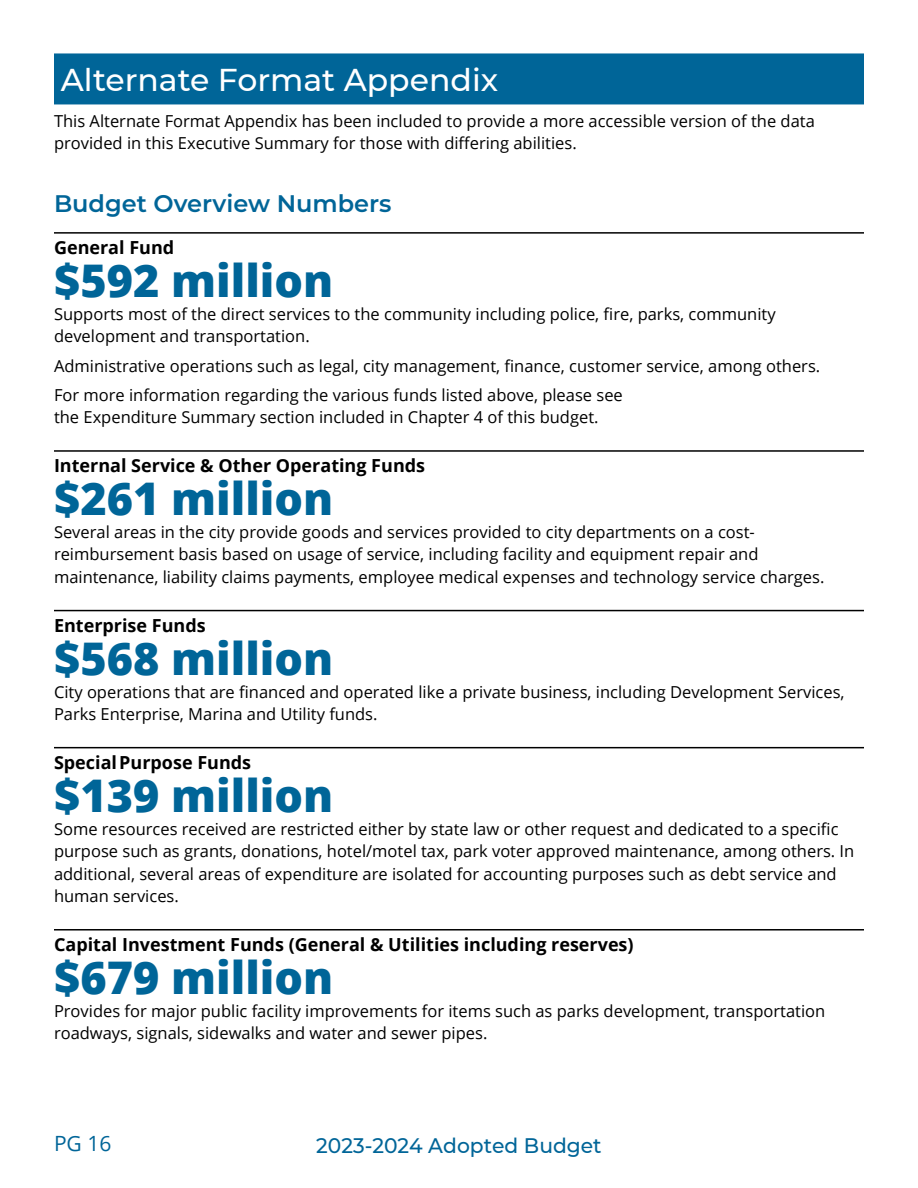
<style>
.page{position:relative;width:918px;height:1188px;background:#fff}
.page>*{position:absolute;margin:0;border:0;box-sizing:border-box;transform-origin:0 0}
.large_blue_text_in_g{font:800 45px "Open Sans";color:#006598}
.section_headlines_h2{font:500 31.5px "Montserrat";color:#fff}
.subheads_blue_h3{font:600 24px "Montserrat";color:#006598}
.t1{font:500 21px "Montserrat";color:#006598}
.t2{font:21px "Open Sans";color:#006598}
.budget_overview_head{font:700 18px "Open Sans";color:#000}
.overall_text{font:16.5px/22.5px "Open Sans";color:#000}
.right_indent_text{font:16.5px/22.5px "Open Sans";color:#000}
</style>
<div class="page">
<div style="left:54px;top:53px;width:810px;height:51px;background:#006598"></div>
<hr style="left:54px;top:232px;width:810px;height:2px;background:#000">
<hr style="left:54px;top:450px;width:810px;height:2px;background:#000">
<hr style="left:54px;top:610px;width:810px;height:1px;background:#000">
<hr style="left:54px;top:747px;width:810px;height:1px;background:#000">
<hr style="left:54px;top:929px;width:810px;height:2px;background:#000">
<h2 class="section_headlines_h2" style="left:61px;top:58px;width:439px">Alternate Format Appendix</h2>
<p class="overall_text" style="left:54px;top:109px;width:762px">This Alternate Format Appendix has been included to provide a more accessible version of the data provided in this Executive Summary for those with differing abilities.</p>
<h3 class="subheads_blue_h3" style="left:54px;top:186px;width:339px">Budget Overview Numbers</h3>
<p class="budget_overview_head" style="left:54px;top:235px;width:122px">General Fund</p>
<p class="large_blue_text_in_g" style="left:54px;top:247px;width:281px">$592 million</p>
<p class="overall_text" style="left:54px;top:302px;width:723px">Supports most of the direct services to the community including police, fire, parks, community development and transportation.</p>
<p class="overall_text" style="left:54px;top:354px;width:768px">Administrative operations such as legal, city management, finance, customer service, among others.</p>
<p class="right_indent_text" style="left:54px;top:383px;width:570px">For more information regarding the various funds listed above, please see the Expenditure Summary section included in Chapter 4 of this budget.</p>
<p class="budget_overview_head" style="left:54px;top:453px;width:373px">Internal Service &amp; Other Operating Funds</p>
<p class="large_blue_text_in_g" style="left:54px;top:465px;width:281px">$261 million</p>
<p class="overall_text" style="left:54px;top:520px;width:772px">Several areas in the city provide goods and services provided to city departments on a cost&shy;reimbursement basis based on usage of service, including facility and equipment repair and maintenance, liability claims payments, employee medical expenses and technology service charges.</p>
<p class="budget_overview_head" style="left:54px;top:612px;width:153px">Enterprise Funds</p>
<p class="large_blue_text_in_g" style="left:54px;top:624px;width:281px">$568 million</p>
<p class="overall_text" style="left:54px;top:680px;width:792px">City operations that are financed and operated like a private business, including Development Services,<br>Parks Enterprise, Marina and Utility funds.</p>
<p class="budget_overview_head" style="left:54px;top:749px;width:199px">Special Purpose Funds</p>
<p class="large_blue_text_in_g" style="left:54px;top:762px;width:281px">$139 million</p>
<p class="overall_text" style="left:54px;top:817px;width:802px">Some resources received are restricted either by state law or other request and dedicated to a specific purpose such as grants, donations, hotel/motel tax, park voter approved maintenance, among others. In additional, several areas of expenditure are isolated for accounting purposes such as debt service and human services.</p>
<p class="budget_overview_head" style="left:54px;top:932px;width:581px">Capital Investment Funds (General &amp; Utilities including reserves)</p>
<p class="large_blue_text_in_g" style="left:54px;top:944px;width:281px">$679 million</p>
<p class="overall_text" style="left:54px;top:999px;width:773px">Provides for major public facility improvements for items such as parks development, transportation roadways, signals, sidewalks and water and sewer pipes.</p>
<p class="t2" style="left:54px;top:1129px;width:59px">PG 16</p>
<p class="t1" style="left:316px;top:1130px;width:287px">2023-2024 Adopted Budget</p>
</div>
